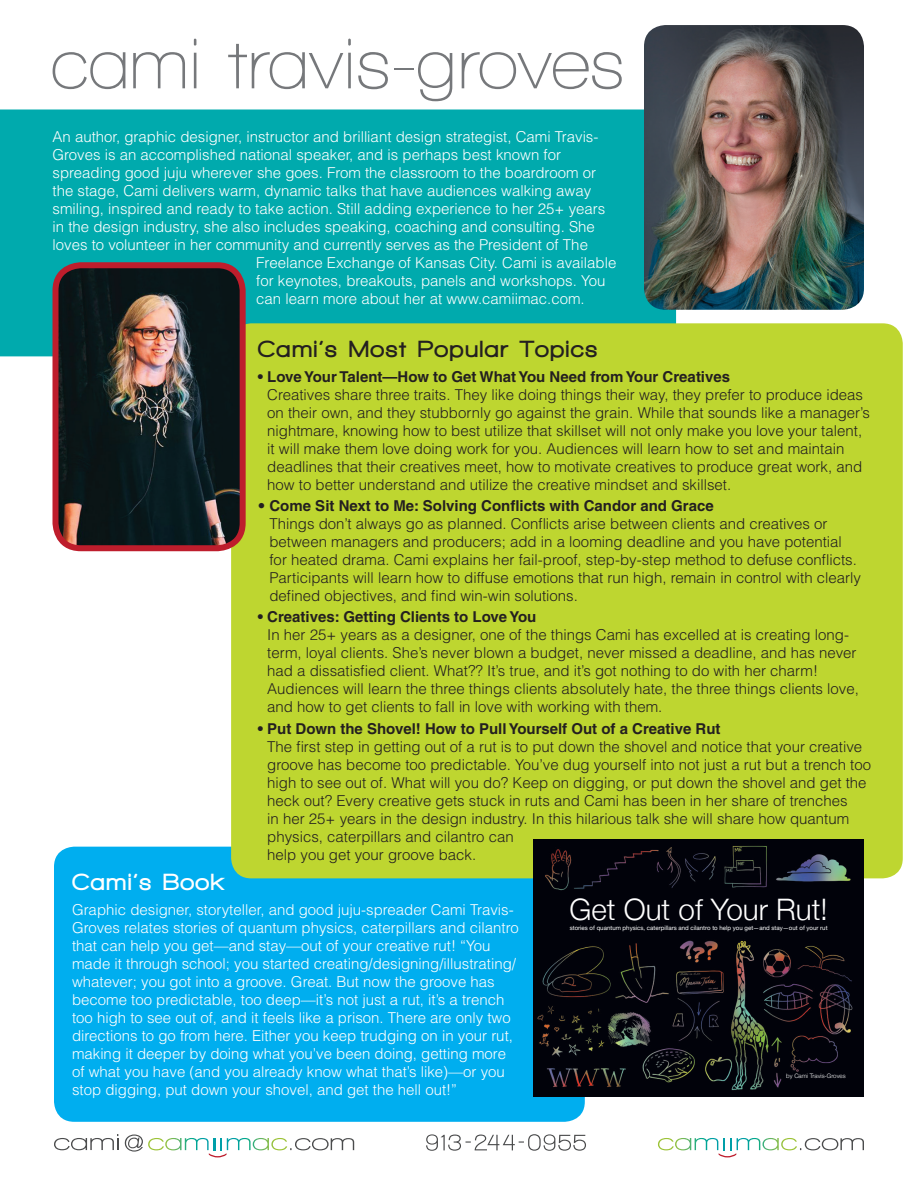
<style>
.page{position:relative;width:918px;height:1188px;background:#fff}
.page>*{position:absolute;margin:0;border:0;box-sizing:border-box;transform-origin:0 0}
.t1{font:600 72.45px "Walkway";color:#76787b}
.t2{font:300 29.55px "Helvetica Neue";color:#fff}
.t3{font:900 24px "Walkway";letter-spacing:.08em;color:#231f20}
.t4{font:900 24px "Walkway";letter-spacing:.08em;color:#fff}
.t5{font:300 15px/18px "Helvetica LT";color:#231f20}
.t6{font:300 15px/18px "Helvetica LT";color:#fff}
.t7{font:700 15px "Helvetica LT";color:#231f20}
.t8{font:6.15px "Helvetica Neue";color:#fff}
.t9{font:300 6.15px "Helvetica Neue";color:#fff}
.s1{font-weight:700}
</style>
<div class="page">
<svg style="left:426px;top:1134px;width:160px;height:17px"></svg>
<svg style="left:125px;top:1135px;width:229px;height:22px"></svg>
<svg style="left:54px;top:1134px;width:64px;height:16px"></svg>
<svg style="left:658px;top:1138px;width:206px;height:19px"></svg>
<div style="left:54px;top:847px;width:531px;height:275px;background:#00aeef;border-radius:20px"></div>
<div style="left:0;top:110px;width:676px;height:246px;background:#00aaad"></div>
<div style="left:231px;top:323px;width:672px;height:555px;background:#bed630;border-radius:20px"></div>
<img style="left:533px;top:839px;width:331px;height:257px">
<img style="left:56px;top:267px;width:187px;height:280px">
<div style="left:53px;top:262px;width:193px;height:289px;border:6px solid #be1d2c;border-radius:25px"></div>
<img style="left:644px;top:25px;width:220px;height:285px">
<h1 class="t1" style="left:51px;top:25px;width:576px">cami travis-groves</h1>
<p class="t6" style="left:52px;top:127px;width:547px">An author, graphic designer, instructor and brilliant design strategist, Cami Travis-</p>
<p class="t6" style="left:52px;top:145px;width:510px">Groves is an accomplished national speaker, and is perhaps best known for</p>
<p class="t6" style="left:52px;top:163px;width:545px">spreading good juju wherever she goes. From the classroom to the boardroom or</p>
<p class="t6" style="left:52px;top:181px;width:540px">the stage, Cami delivers warm, dynamic talks that have audiences walking away</p>
<p class="t6" style="left:52px;top:199px;width:554px">smiling, inspired and ready to take action. Still adding experience to her 25+ years</p>
<p class="t6" style="left:52px;top:217px;width:544px">in the design industry, she also includes speaking, coaching and consulting. She</p>
<p class="t6" style="left:52px;top:235px;width:537px">loves to volunteer in her community and currently serves as the President of The</p>
<p class="t6" style="left:256px;top:253px;width:362px">Freelance Exchange of Kansas City. Cami is available</p>
<p class="t6" style="left:256px;top:271px;width:351px">for keynotes, breakouts, panels and workshops. You</p>
<p class="t6" style="left:256px;top:289px;width:330px">can learn more about her at www.camiimac.com.</p>
<h3 class="t3" style="left:258px;top:336px;width:341px">Cami’s Most Popular Topics</h3>
<p class="t7" style="left:258px;top:367px;width:474px">• Love Your Talent—How to Get What You Need from Your Creatives</p>
<p class="t5" style="left:267px;top:385px;width:604px">Creatives share three traits. They like doing things their way, they prefer to produce ideas on their own, and they stubbornly go against the grain. While that sounds like a manager’s nightmare, knowing how to best utilize that skillset will not only make you love your talent, it will make them love doing work for you. Audiences will learn how to set and maintain deadlines that their creatives meet, how to motivate creatives to produce great work, and how to better understand and utilize the creative mindset and skillset.</p>
<p class="t5" style="left:269px;top:497px;width:593px;text-indent:-12px">• <span class="s1">Come Sit Next to Me: Solving Conflicts with Candor and Grace<br></span>Things don’t always go as planned. Conflicts arise between clients and creatives or between managers and producers; add in a looming deadline and you have potential for heated drama. Cami explains her fail-proof, step-by-step method to defuse conflicts.<br>Participants will learn how to diffuse emotions that run high, remain in control with clearly defined objectives, and find win-win solutions.</p>
<p class="t7" style="left:258px;top:608px;width:280px">• Creatives: Getting Clients to Love You</p>
<p class="t5" style="left:267px;top:626px;width:593px">In her 25+ years as a designer, one of the things Cami has excelled at is creating long&shy;term, loyal clients. She’s never blown a budget, never missed a deadline, and has never had a dissatisfied client. What?? It’s true, and it’s got nothing to do with her charm!<br>Audiences will learn the three things clients absolutely hate, the three things clients love, and how to get clients to fall in love with working with them.</p>
<p class="t7" style="left:258px;top:719px;width:464px">• Put Down the Shovel! How to Pull Yourself Out of a Creative Rut</p>
<p class="t5" style="left:267px;top:737px;width:605px">The first step in getting out of a rut is to put down the shovel and notice that your creative groove has become too predictable. You’ve dug yourself into not just a rut but a trench too high to see out of. What will you do? Keep on digging, or put down the shovel and get the heck out? Every creative gets stuck in ruts and Cami has been in her share of trenches<br>in her 25+ years in the design industry. In this hilarious talk she will share how quantum physics, caterpillars and cilantro can<br>help you get your groove back.</p>
<h3 class="t4" style="left:72px;top:869px;width:153px">Cami’s Book</h3>
<p class="t6" style="left:72px;top:901px;width:448px">Graphic designer, storyteller, and good juju-spreader Cami Travis-Groves relates stories of quantum physics, caterpillars and cilantro that can help you get—and stay—out of your creative rut! “You made it through school; you started creating/designing/illustrating/ whatever; you got into a groove. Great. But now the groove has become too predictable, too deep—it’s not just a rut, it’s a trench too high to see out of, and it feels like a prison. There are only two directions to go from here. Either you keep trudging on in your rut, making it deeper by doing what you’ve been doing, getting more of what you have (and you already know what that’s like)—or you stop digging, put down your shovel, and get the hell out!”</p>
<h2 class="t2" style="left:570px;top:886px;width:260px">Get Out of Your Rut!</h2>
<p class="t8" style="left:570px;top:923px;width:259px">stories of quantum physics, caterpillars and cilantro to help you get—and stay—out of your rut</p>
<p class="t9" style="left:786px;top:1070px;width:61px">by Cami Travis-Groves</p>
</div>
